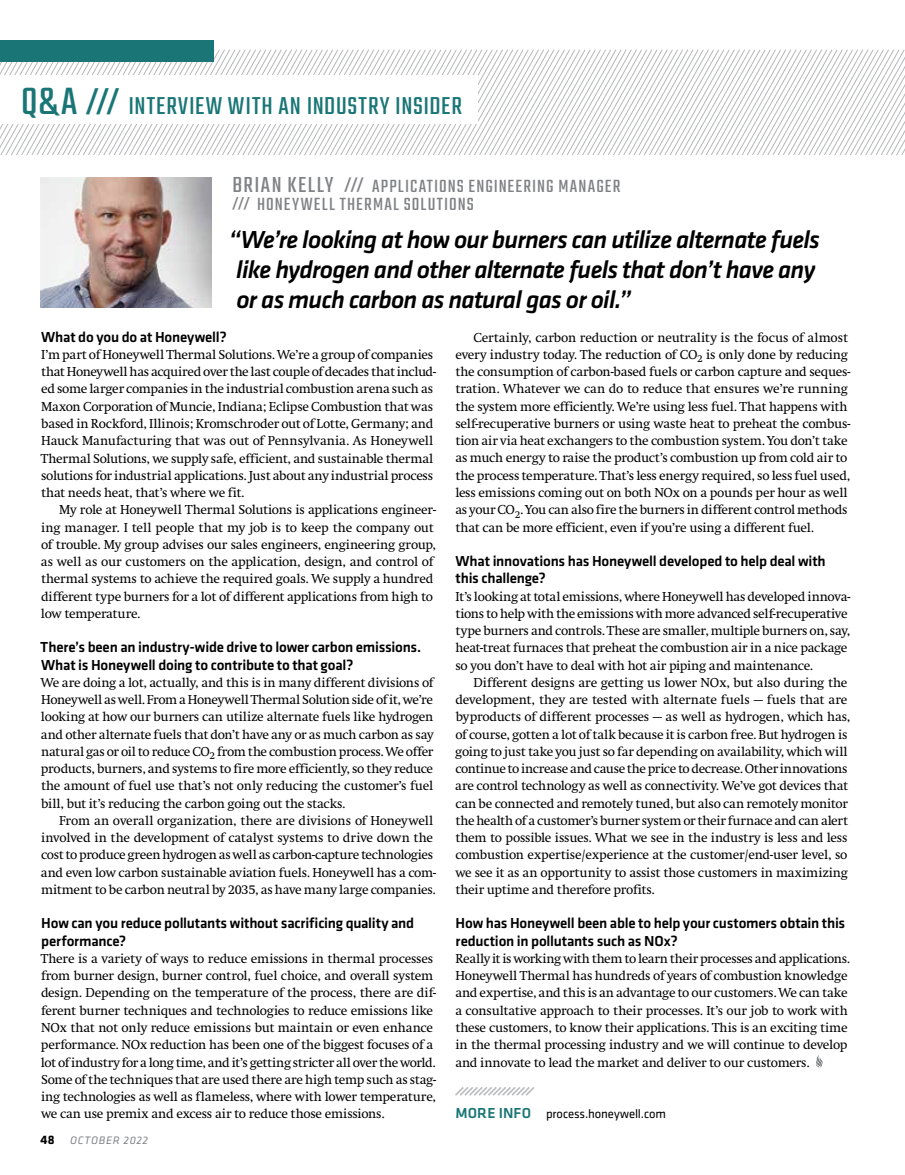
<style>
.page{position:relative;width:905px;height:1175px;background:#fff}
.page>*{position:absolute;margin:0;border:0;box-sizing:border-box;transform-origin:0 0}
.t1{font:27px "Teko";letter-spacing:.035em;color:#1a7676}
.t2{font:italic 500 25.5px/30px "Klavika Basic";letter-spacing:-.03em;color:#000}
.t3{font:19.5px/18px "Teko";letter-spacing:.06em;color:#808285}
.t4{font:500 15px/17.2px "Klavika Basic";letter-spacing:-.015em;color:#000}
.t5{font:13.5px/17.2px "Swift";letter-spacing:-.02em;color:#000}
.t6{font:12.75px "Klavika Basic";letter-spacing:-.01em;color:#000}
.t7{font:italic 11.25px "Klavika Basic";letter-spacing:.06em;color:#808285}
.s1{font-size:42px}
.s2{font-weight:500;font-size:32.7px}
.s3{font-size:24px}
.s4{font-weight:500;font-size:18px}
.s5{font-weight:500;font-size:15.75px}
.s6{font-weight:700;font-style:normal;font-size:12.75px;color:#000}
.s7{font-weight:500;font-size:15px;color:#1a7676}
</style>
<div class="page">
<svg style="left:0;top:50px;width:904px;height:105px"></svg>
<div style="left:0;top:76px;width:477px;height:48px;background:#fff"></div>
<div style="left:0;top:40px;width:213px;height:22px;background:#1a7676"></div>
<svg style="left:455px;top:1087px;width:80px;height:9px"></svg>
<svg style="left:816px;top:1055px;width:7px;height:13px"></svg>
<img style="left:41px;top:177px;width:170px;height:131px">
<h1 class="t1" style="left:21px;top:91px;width:442px"><span class="s1">Q&amp;A</span> <span class="s2">///</span> INTERVIEW WITH AN INDUSTRY INSIDER</h1>
<h3 class="t3" style="left:232px;top:178px;width:389px"><span class="s3">BRIAN KELLY</span> <span class="s4">///</span> APPLICATIONS ENGINEERING MANAGER <span class="s5">///</span> HONEYWELL THERMAL SOLUTIONS</h3>
<h2 class="t2" style="left:229px;top:223px;width:592px">“We’re looking at how our burners can utilize alternate fuels like hydrogen and other alternate fuels that don’t have any or as much carbon as natural gas or oil.”</h2>
<p class="t4" style="left:41px;top:328px;width:187px">What do you do at Honeywell?</p>
<p class="t5" style="left:41px;top:346px;width:396px">I’m part of Honeywell Thermal Solutions. We’re a group of companies that Honeywell has acquired over the last couple of decades that includ&shy;ed some larger companies in the industrial combustion arena such as Maxon Corporation of Muncie, Indiana; Eclipse Combustion that was based in Rockford, Illinois; Kromschroder out of Lotte, Germany; and Hauck Manufacturing that was out of Pennsylvania. As Honeywell Thermal Solutions, we supply safe, efficient, and sustainable thermal solutions for industrial applications. Just about any industrial process that needs heat, that’s where we fit.</p>
<p class="t5" style="left:41px;top:501px;width:396px;text-indent:18px">My role at Honeywell Thermal Solutions is applications engineer&shy;ing manager. I tell people that my job is to keep the company out of trouble. My group advises our sales engineers, engineering group, as well as our customers on the application, design, and control of thermal systems to achieve the required goals. We supply a hundred different type burners for a lot of different applications from high to low temperature.</p>
<p class="t4" style="left:40px;top:638px;width:382px">There’s been an industry-wide drive to lower carbon emissions.<br>What is Honeywell doing to contribute to that goal?</p>
<p class="t5" style="left:41px;top:674px;width:394px;text-align:justify">We are doing a lot, actually, and this is in many different divisions of Honeywell as well. From a Honeywell Thermal Solution side of it, we’re looking at how our burners can utilize alternate fuels like hydrogen and other alternate fuels that don’t have any or as much carbon as say natural gas or oil to reduce CO<sub>2</sub> from the combustion process. We offer products, burners, and systems to fire more efficiently, so they reduce the amount of fuel use that’s not only reducing the customer’s fuel bill, but it’s reducing the carbon going out the stacks.</p>
<p class="t5" style="left:41px;top:812px;width:396px;text-indent:18px">From an overall organization, there are divisions of Honeywell involved in the development of catalyst systems to drive down the cost to produce green hydrogen as well as carbon-capture technologies and even low carbon sustainable aviation fuels. Honeywell has a com&shy;mitment to be carbon neutral by 2035, as have many large companies.</p>
<p class="t4" style="left:41px;top:914px;width:374px">How can you reduce pollutants without sacrificing quality and performance?</p>
<p class="t5" style="left:41px;top:950px;width:396px">There is a variety of ways to reduce emissions in thermal processes from burner design, burner control, fuel choice, and overall system design. Depending on the temperature of the process, there are dif&shy;ferent burner techniques and technologies to reduce emissions like NOx that not only reduce emissions but maintain or even enhance performance. NOx reduction has been one of the biggest focuses of a lot of industry for a long time, and it’s getting stricter all over the world.<br>Some of the techniques that are used there are high temp such as stag&shy;ing technologies as well as flameless, where with lower temperature, we can use premix and excess air to reduce those emissions.</p>
<p class="t7" style="left:40px;top:1133px;width:109px"><span class="s6">48</span> OCTOBER 2022</p>
<p class="t5" style="left:455px;top:329px;width:396px;text-indent:18px">Certainly, carbon reduction or neutrality is the focus of almost every industry today. The reduction of CO<sub>2</sub> is only done by reducing the consumption of carbon-based fuels or carbon capture and seques&shy;tration. Whatever we can do to reduce that ensures we’re running the system more efficiently. We’re using less fuel. That happens with self-recuperative burners or using waste heat to preheat the combus&shy;tion air via heat exchangers to the combustion system. You don’t take as much energy to raise the product’s combustion up from cold air to the process temperature. That’s less energy required, so less fuel used, less emissions coming out on both NOx on a pounds per hour as well as your CO<sub>2</sub>. You can also fire the burners in different control methods that can be more efficient, even if you’re using a different fuel.</p>
<p class="t4" style="left:455px;top:552px;width:372px">What innovations has Honeywell developed to help deal with this challenge?</p>
<p class="t5" style="left:455px;top:588px;width:396px">It’s looking at total emissions, where Honeywell has developed innova&shy;tions to help with the emissions with more advanced self-recuperative type burners and controls. These are smaller, multiple burners on, say, heat-treat furnaces that preheat the combustion air in a nice package so you don’t have to deal with hot air piping and maintenance.</p>
<p class="t5" style="left:455px;top:674px;width:396px;text-indent:18px">Different designs are getting us lower NOx, but also during the development, they are tested with alternate fuels — fuels that are byproducts of different processes — as well as hydrogen, which has, of course, gotten a lot of talk because it is carbon free. But hydrogen is going to just take you just so far depending on availability, which will continue to increase and cause the price to decrease. Other innovations are control technology as well as connectivity. We’ve got devices that can be connected and remotely tuned, but also can remotely monitor the health of a customer’s burner system or their furnace and can alert them to possible issues. What we see in the industry is less and less combustion expertise/experience at the customer/end-user level, so we see it as an opportunity to assist those customers in maximizing their uptime and therefore profits.</p>
<p class="t4" style="left:455px;top:914px;width:391px">How has Honeywell been able to help your customers obtain this reduction in pollutants such as NOx?</p>
<p class="t5" style="left:455px;top:950px;width:396px">Really it is working with them to learn their processes and applications.<br>Honeywell Thermal has hundreds of years of combustion knowledge and expertise, and this is an advantage to our customers. We can take a consultative approach to their processes. It’s our job to work with these customers, to know their applications. This is an exciting time in the thermal processing industry and we will continue to develop and innovate to lead the market and deliver to our customers.</p>
<p class="t6" style="left:455px;top:1105px;width:212px"><span class="s7">MORE INFO</span> process.honeywell.com</p>
</div>
